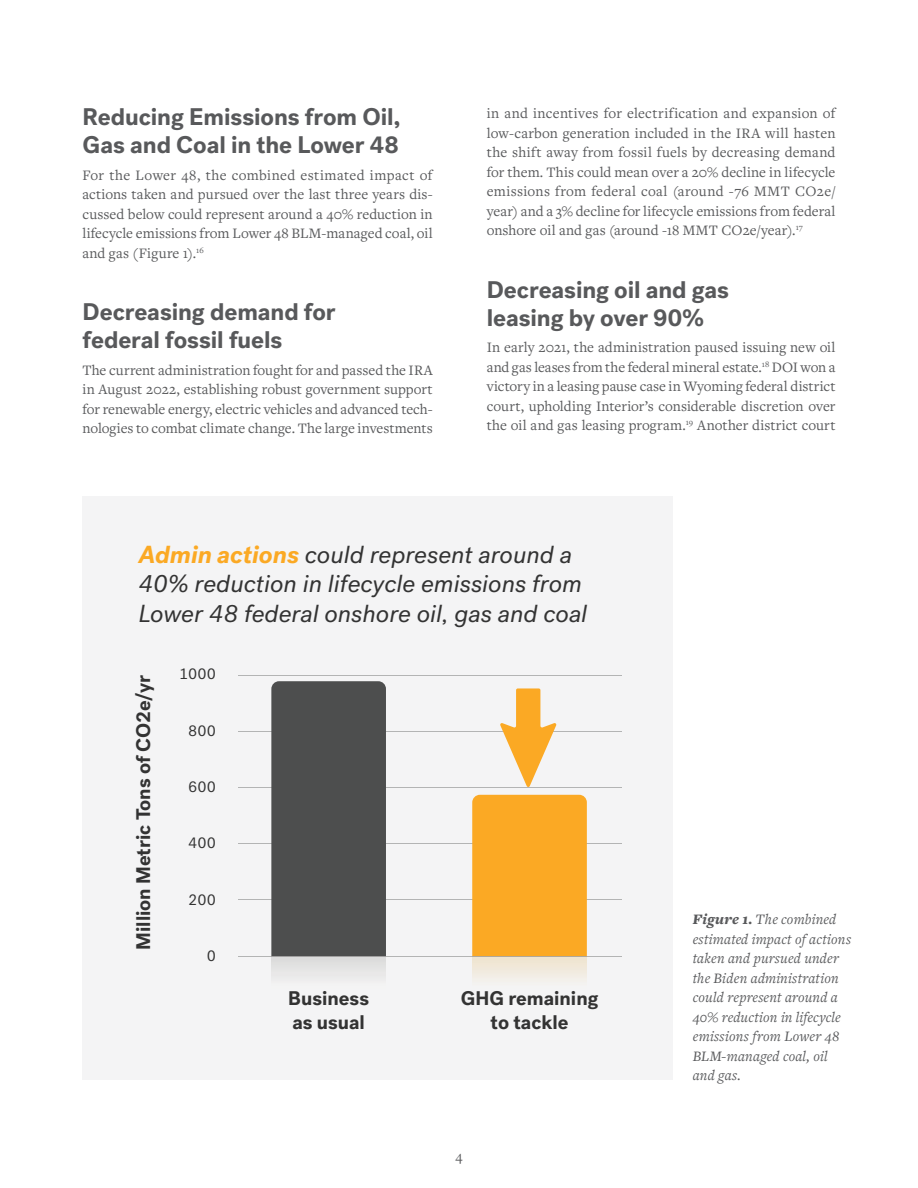
<style>
.page{position:relative;width:918px;height:1188px;background:#fff}
.page>*{position:absolute;margin:0;border:0;box-sizing:border-box;transform-origin:0 0}
.t1{font:italic 24.6px/29.5px "Post Grotesk";color:#333}
.t2{font:700 24px/28.5px "Post Grotesk";letter-spacing:-.005em;color:#58595b}
.t3{font:700 19.65px/23.7px "Post Grotesk";color:#333}
.t4{font:15.3px "Post Grotesk";color:#333}
.t5{font:15px/19.5px "Freight Text Pro";color:#58595b;text-align:justify}
.t6{font:italic 15px/19.5px "Freight Text Pro";letter-spacing:.01em;color:#58595b}
.s1{font-weight:700;color:#fba924}
.s2{font-weight:900}
</style>
<div class="page">
<div style="left:82px;top:497px;width:591px;height:583px;background:#f4f4f5"></div>
<hr style="left:238px;top:675px;width:384px;height:1px;background:#b3b4b4">
<hr style="left:238px;top:731px;width:384px;height:1px;background:#b3b4b4">
<hr style="left:238px;top:787px;width:384px;height:1px;background:#b3b4b4">
<hr style="left:238px;top:843px;width:384px;height:1px;background:#b3b4b4">
<hr style="left:238px;top:900px;width:384px;height:1px;background:#b3b4b4">
<hr style="left:238px;top:956px;width:384px;height:1px;background:#b3b4b4">
<div style="left:271px;top:681px;width:115px;height:275px;background:#4d4e4e"></div>
<div style="left:472px;top:795px;width:115px;height:161px;background:#fba924"></div>
<div style="left:271px;top:956px;width:115px;height:32px;background:#e8e7e7"></div>
<hr style="left:271px;top:956px;width:115px;height:1px;background:#a1a0a0">
<div style="left:472px;top:956px;width:115px;height:32px;background:linear-gradient(to bottom,#eee3cc,#f4f3f3)"></div>
<hr style="left:472px;top:956px;width:115px;height:1px;background:#b0a89a">
<svg style="left:500px;top:688px;width:57px;height:99px"></svg>
<h2 class="t2" style="left:82px;top:102px;width:320px">Reducing Emissions from Oil,<br>Gas and Coal in the Lower 48</h2>
<p class="t5" style="left:82px;top:164px;width:352px">For the Lower 48, the combined estimated impact of actions taken and pursued over the last three years dis&shy;cussed below could represent around a 40% reduction in lifecycle emissions from Lower 48 BLM-managed coal, oil and gas (Figure 1).<sup>16</sup></p>
<h2 class="t2" style="left:82px;top:297px;width:255px">Decreasing demand for federal fossil fuels</h2>
<p class="t5" style="left:82px;top:359px;width:352px">The current administration fought for and passed the IRA in August 2022, establishing robust government support for renewable energy, electric vehicles and advanced tech&shy;nologies to combat climate change. The large investments</p>
<p class="t5" style="left:487px;top:103px;width:350px">in and incentives for electrification and expansion of low-carbon generation included in the IRA will hasten the shift away from fossil fuels by decreasing demand for them. This could mean over a 20% decline in lifecycle emissions from federal coal (around -76 MMT CO2e/ year) and a 3% decline for lifecycle emissions from federal onshore oil and gas (around -18 MMT CO2e/year).<sup>17</sup></p>
<h2 class="t2" style="left:487px;top:275px;width:244px">Decreasing oil and gas leasing by over 90%</h2>
<p class="t5" style="left:487px;top:337px;width:350px">In early 2021, the administration paused issuing new oil and gas leases from the federal mineral estate.<sup>18</sup> DOI won a victory in a leasing pause case in Wyoming federal district court, upholding Interior’s considerable discretion over the oil and gas leasing program.<sup>19</sup> Another district court</p>
<h1 class="t1" style="left:138px;top:540px;width:450px"><span class="s1">Admin actions</span> could represent around a<br>40% reduction in lifecycle emissions from<br>Lower 48 federal onshore oil, gas and coal</h1>
<h3 class="t3" style="left:132px;top:950px;width:276px;rotate:-90deg">Million Metric Tons of CO2e/yr</h3>
<p class="t4" style="left:179px;top:665px;width:38px">1000</p>
<p class="t4" style="left:188px;top:721px;width:29px">800</p>
<p class="t4" style="left:188px;top:778px;width:29px">600</p>
<p class="t4" style="left:188px;top:834px;width:29px">400</p>
<p class="t4" style="left:188px;top:890px;width:29px">200</p>
<p class="t4" style="left:207px;top:947px;width:11px">0</p>
<h3 class="t3" style="left:288px;top:987px;width:82px">Business as usual</h3>
<h3 class="t3" style="left:461px;top:987px;width:139px;text-align:center">GHG remaining to tackle</h3>
<p class="t5" style="left:456px;top:1146px;width:8px">4</p>
<p class="t6" style="left:693px;top:909px;width:160px"><span class="s2">Figure 1.</span> The combined estimated impact of actions taken and pursued under the Biden administration could represent around a<br>40% reduction in lifecycle emissions from Lower 48<br>BLM-managed coal, oil and gas.</p>
</div>
